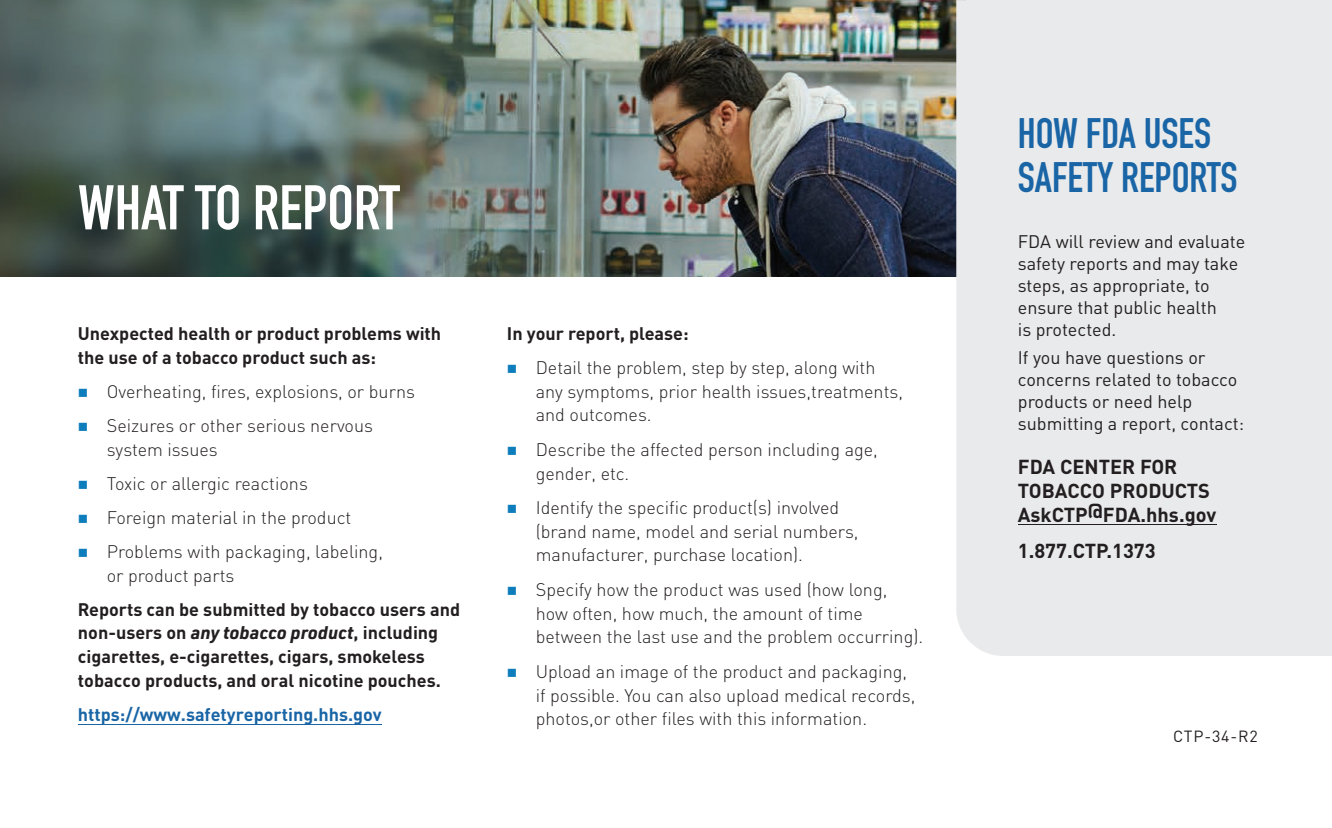
<style>
.page{position:relative;width:1332px;height:828px;background:#fff}
.page>*{position:absolute;margin:0;border:0;box-sizing:border-box;transform-origin:0 0}
.t1{font:700 62px "DIN Condensed";color:#fff}
.t2{font:700 42px/44px "DIN Condensed";color:#1965a6}
.t3{font:700 20px/24px "DIN";color:#231f20}
.t4{font:300 18px/24px "DIN";color:#231f20}
.t5{font:700 18px/24px "DIN Pro";color:#231f20}
.t6{font:18px/22px "DIN";color:#231f20}
.t7{font:700 18px "DIN Pro";color:#1965a6}
.t8{font:700 18px "DIN";color:#231f20}
.t9{font:16px "DIN";letter-spacing:.055em;color:#231f20}
.s1{color:#0e7dbc}
.s2{font-family:"URWDIN";font-style:italic}
</style>
<div class="page">
<img style="left:874px;top:0;width:82px;height:277px">
<img style="left:0;top:0;width:874px;height:277px">
<div style="left:956px;top:0;width:376px;height:656px;background:#e9eaeb"></div>
<hr style="left:78px;top:724px;width:304px;height:1px;background:#1965a6">
<hr style="left:1018px;top:524px;width:199px;height:1px;background:#231f20">
<h2 class="t1" style="left:78px;top:166px;width:323px">WHAT TO REPORT</h2>
<p class="t5" style="left:78px;top:319px;width:365px">Unexpected health or product problems with the use of a tobacco product such as:</p>
<p class="t4" style="left:78px;top:379px;width:339px"><span class="s1">■</span> Overheating, fires, explosions, or burns</p>
<p class="t4" style="left:107px;top:413px;width:268px;text-indent:-29px"><span class="s1">■</span> Seizures or other serious nervous system issues</p>
<p class="t4" style="left:78px;top:471px;width:231px"><span class="s1">■</span> Toxic or allergic reactions</p>
<p class="t4" style="left:78px;top:505px;width:275px"><span class="s1">■</span> Foreign material in the product</p>
<p class="t4" style="left:107px;top:539px;width:278px;text-indent:-29px"><span class="s1">■</span> Problems with packaging, labeling, or product parts</p>
<p class="t5" style="left:78px;top:595px;width:384px">Reports can be submitted by tobacco users and non-users on <span class="s2">any tobacco product</span>, including cigarettes, e-cigarettes, cigars, smokeless tobacco products, and oral nicotine pouches.</p>
<p class="t7" style="left:78px;top:700px;width:305px">https://www.safetyreporting.hhs.gov</p>
<p class="t8" style="left:507px;top:321px;width:183px">In your report, please:</p>
<p class="t4" style="left:536px;top:355px;width:369px;text-indent:-29px"><span class="s1">■</span> Detail the problem, step by step, along with any symptoms, prior health issues,treatments, and outcomes.</p>
<p class="t4" style="left:536px;top:437px;width:344px;text-indent:-29px"><span class="s1">■</span> Describe the affected person including age, gender, etc.</p>
<p class="t4" style="left:536px;top:495px;width:324px;text-indent:-29px"><span class="s1">■</span> Identify the specific product(s) involved (brand name, model and serial numbers, manufacturer, purchase location).</p>
<p class="t4" style="left:536px;top:577px;width:389px;text-indent:-29px"><span class="s1">■</span> Specify how the product was used (how long, how often, how much, the amount of time between the last use and the problem occurring).</p>
<p class="t4" style="left:536px;top:659px;width:381px;text-indent:-29px"><span class="s1">■</span> Upload an image of the product and packaging, if possible. You can also upload medical records, photos,or other files with this information.</p>
<h2 class="t2" style="left:1018px;top:111px;width:221px">HOW FDA USES<br>SAFETY REPORTS</h2>
<p class="t6" style="left:1018px;top:230px;width:229px">FDA will review and evaluate safety reports and may take steps, as appropriate, to ensure that public health<br>is protected.</p>
<p class="t6" style="left:1018px;top:346px;width:228px">If you have questions or concerns related to tobacco products or need help submitting a report, contact:</p>
<p class="t3" style="left:1018px;top:454px;width:200px">FDA CENTER FOR<br>TOBACCO PRODUCTS<br>AskCTP@FDA.hhs.gov</p>
<p class="t3" style="left:1018px;top:538px;width:139px">1.877.CTP.1373</p>
<p class="t9" style="left:1173px;top:726px;width:86px">CTP-34-R2</p>
</div>
